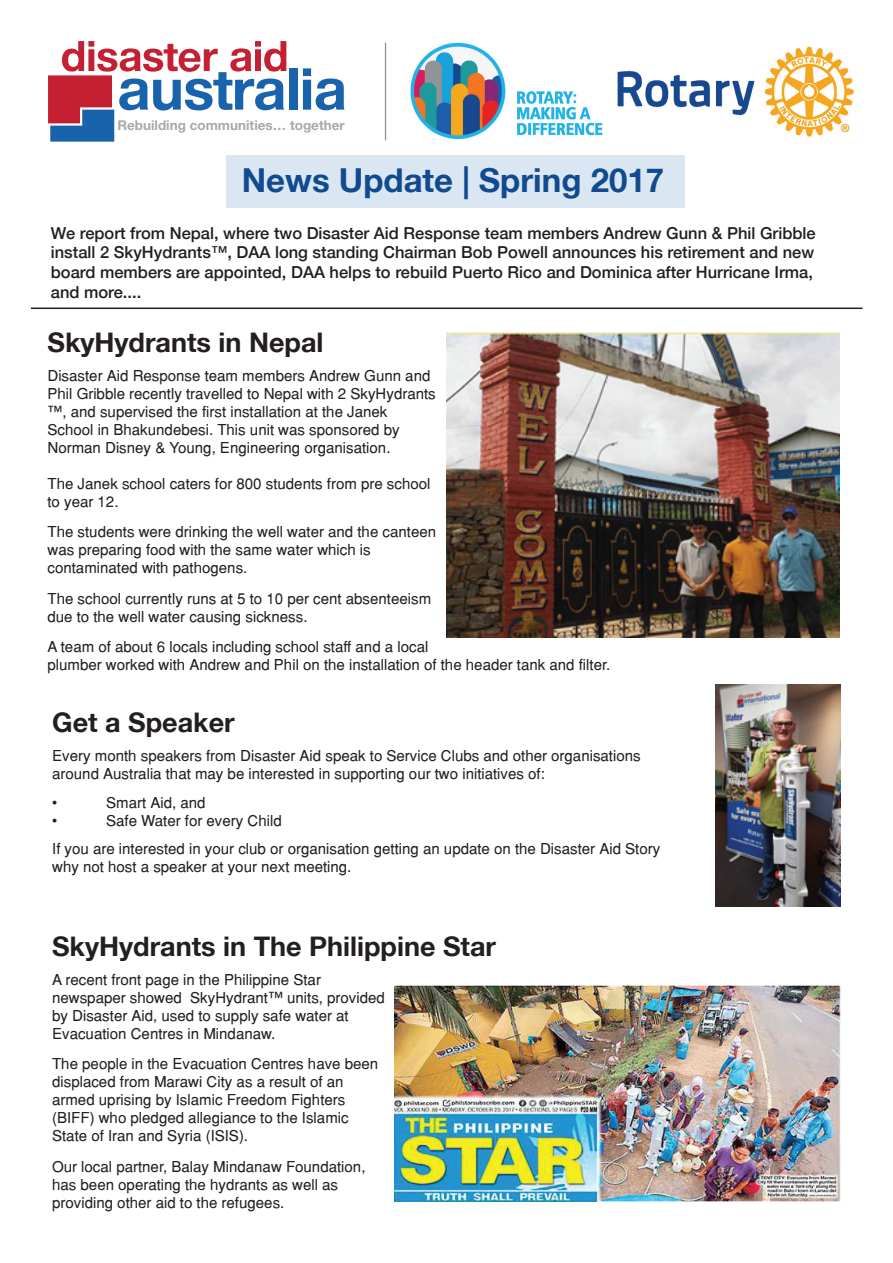
<style>
.page{position:relative;width:893px;height:1263px;background:#fff}
.page>*{position:absolute;margin:0;border:0;box-sizing:border-box;transform-origin:0 0}
.t1{font:700 33px "Helvetica 75";color:#124a8f}
.t2{font:700 27px "Helvetica 75";color:#231f20}
.t3{font:500 16.5px/19.8px "Helvetica 65";color:#231f20}
.t4{font:15px/18px "Helvetica";color:#231f20}
.t5{font:700 13.5px "Helvetica Neue";color:#a8a9ad}
</style>
<div class="page">
<div style="left:226px;top:155px;width:458px;height:53px;background:#dae7f3"></div>
<hr style="left:31px;top:308px;width:831px;height:1px;background:#231f20">
<img style="left:446px;top:333px;width:393px;height:304px">
<img style="left:716px;top:684px;width:125px;height:222px">
<img style="left:394px;top:985px;width:446px;height:217px">
<img style="left:384px;top:42px;width:219px;height:99px">
<img style="left:617px;top:46px;width:237px;height:91px">
<div style="left:289px;top:68px;width:8px;height:42px;background:#1962ac"></div>
<svg style="left:303px;top:68px;width:42px;height:42px"></svg>
<svg style="left:48px;top:41px;width:238px;height:101px"></svg>
<p class="t5" style="left:117px;top:117px;width:229px">Rebuilding communities… together</p>
<h1 class="t1" style="left:242px;top:160px;width:424px">News Update | Spring 2017</h1>
<p class="t3" style="left:51px;top:223px;width:766px">We report from Nepal, where two Disaster Aid Response team members Andrew Gunn &amp; Phil Gribble install 2 SkyHydrants™, DAA long standing Chairman Bob Powell announces his retirement and new board members are appointed, DAA helps to rebuild Puerto Rico and Dominica after Hurricane Irma, and more....</p>
<h2 class="t2" style="left:48px;top:325px;width:278px">SkyHydrants in Nepal</h2>
<p class="t4" style="left:48px;top:366px;width:390px">Disaster Aid Response team members Andrew Gunn and Phil Gribble recently travelled to Nepal with 2 SkyHydrants ™, and supervised the first installation at the Janek School in Bhakundebesi. This unit was sponsored by Norman Disney &amp; Young, Engineering organisation.</p>
<p class="t4" style="left:48px;top:474px;width:384px">The Janek school caters for 800 students from pre school to year 12.</p>
<p class="t4" style="left:48px;top:523px;width:390px">The students were drinking the well water and the canteen was preparing food with the same water which is contaminated with pathogens.</p>
<p class="t4" style="left:48px;top:589px;width:385px">The school currently runs at 5 to 10 per cent absenteeism due to the well water causing sickness.</p>
<p class="t4" style="left:48px;top:638px;width:564px">A team of about 6 locals including school staff and a local<br>plumber worked with Andrew and Phil on the installation of the header tank and filter.</p>
<h2 class="t2" style="left:52px;top:705px;width:184px">Get a Speaker</h2>
<p class="t4" style="left:52px;top:746px;width:590px">Every month speakers from Disaster Aid speak to Service Clubs and other organisations around Australia that may be interested in supporting our two initiatives of:</p>
<p class="t4" style="left:52px;top:793px;width:6px">•</p>
<p class="t4" style="left:106px;top:793px;width:101px">Smart Aid, and</p>
<p class="t4" style="left:52px;top:811px;width:6px">•</p>
<p class="t4" style="left:52px;top:806px;width:610px;line-height:28.8px;text-indent:54px">Safe Water for every Child<br>If you are interested in your club or organisation getting an update on the Disaster Aid Story</p>
<p class="t4" style="left:52px;top:858px;width:301px">why not host a speaker at your next meeting.</p>
<h2 class="t2" style="left:52px;top:929px;width:445px">SkyHydrants in The Philippine Star</h2>
<p class="t4" style="left:52px;top:970px;width:334px">A recent front page in the Philippine Star newspaper showed SkyHydrant™ units, provided by Disaster Aid, used to supply safe water at Evacuation Centres in Mindanaw.</p>
<p class="t4" style="left:52px;top:1055px;width:328px">The people in the Evacuation Centres have been displaced from Marawi City as a result of an armed uprising by Islamic Freedom Fighters (BIFF) who pledged allegiance to the Islamic State of Iran and Syria (ISIS).</p>
<p class="t4" style="left:52px;top:1157px;width:315px">Our local partner, Balay Mindanaw Foundation, has been operating the hydrants as well as providing other aid to the refugees.</p>
</div>
